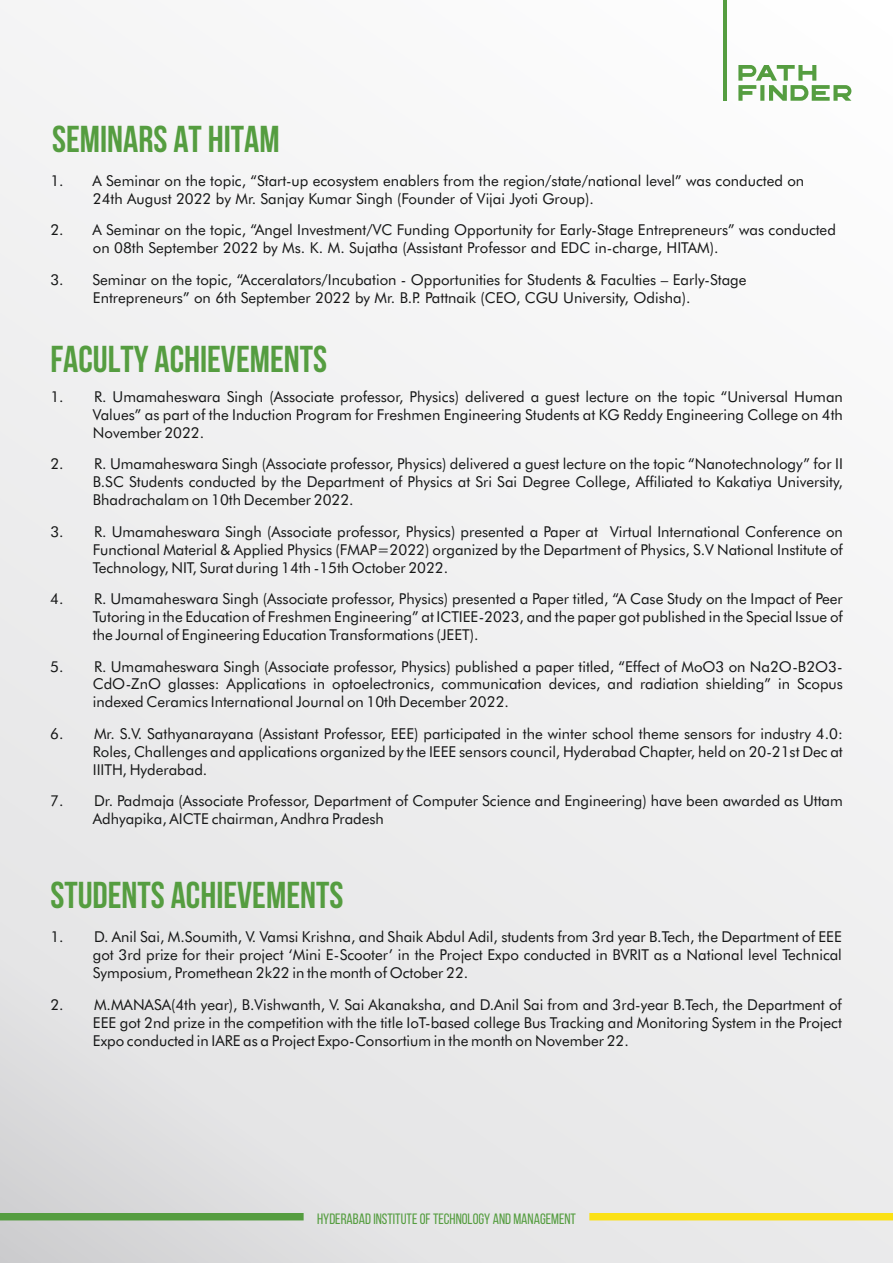
<style>
.page{position:relative;width:893px;height:1263px;background:#fff}
.page>*{position:absolute;margin:0;border:0;box-sizing:border-box;transform-origin:0 0}
.t1{font:700 37.5px "Bebas Neue";color:#559d40}
.t2{font:15px/18px "Futura BT";color:#151616;text-align:justify}
.t3{font:15px "Bebas Neue";color:#559d40}
</style>
<div class="page">
<div style="left:0;top:0;width:893px;height:1263px;background:linear-gradient(to right,#e9e9ea,#f5f5f5)"></div>
<svg style="left:738px;top:65px;width:113px;height:36px"></svg>
<hr style="left:723px;top:0;width:4px;height:101px;background:#559d40">
<div style="left:0;top:1213px;width:304px;height:7px;background:#559d40"></div>
<div style="left:589px;top:1213px;width:304px;height:7px;background:#fbe116"></div>
<h1 class="t1" style="left:52px;top:124px;width:229px">SEMINARS AT HITAM</h1>
<p class="t2" style="left:93px;top:173px;width:713px;text-indent:-43px">1. A Seminar on the topic, “Start-up ecosystem enablers from the region/state/national level” was conducted on<br>24th August 2022 by Mr. Sanjay Kumar Singh (Founder of Vijai Jyoti Group).</p>
<p class="t2" style="left:93px;top:222px;width:745px;text-indent:-43px">2. A Seminar on the topic, “Angel Investment/VC Funding Opportunity for Early-Stage Entrepreneurs” was conducted on 08th September 2022 by Ms. K. M. Sujatha (Assistant Professor and EDC in-charge, HITAM).</p>
<p class="t2" style="left:93px;top:272px;width:655px;text-indent:-43px">3. Seminar on the topic, “Acceralators/Incubation - Opportunities for Students &amp; Faculties – Early-Stage<br>Entrepreneurs” on 6th September 2022 by Mr. B.P. Pattnaik (CEO, CGU University, Odisha).</p>
<h1 class="t1" style="left:50px;top:344px;width:278px">FACULTY ACHIEVEMENTS</h1>
<p class="t2" style="left:93px;top:389px;width:751px;text-indent:-43px">1. R. Umamaheswara Singh (Associate professor, Physics) delivered a guest lecture on the topic “Universal Human Values” as part of the Induction Program for Freshmen Engineering Students at KG Reddy Engineering College on 4th November 2022.</p>
<p class="t2" style="left:93px;top:456px;width:751px;text-indent:-43px">2. R. Umamaheswara Singh (Associate professor, Physics) delivered a guest lecture on the topic “Nanotechnology” for II B.SC Students conducted by the Department of Physics at Sri Sai Degree College, Affiliated to Kakatiya University, Bhadrachalam on 10th December 2022.</p>
<p class="t2" style="left:93px;top:524px;width:751px;text-indent:-43px">3. R. Umamaheswara Singh (Associate professor, Physics) presented a Paper at Virtual International Conference on Functional Material &amp; Applied Physics (FMAP=2022) organized by the Department of Physics, S.V National Institute of Technology, NIT, Surat during 14th -15th October 2022.</p>
<p class="t2" style="left:93px;top:591px;width:751px;text-indent:-43px">4. R. Umamaheswara Singh (Associate professor, Physics) presented a Paper titled, “A Case Study on the Impact of Peer Tutoring in the Education of Freshmen Engineering” at ICTIEE-2023, and the paper got published in the Special Issue of the Journal of Engineering Education Transformations (JEET).</p>
<p class="t2" style="left:93px;top:659px;width:751px;text-indent:-43px">5. R. Umamaheswara Singh (Associate professor, Physics) published a paper titled, “Effect of MoO3 on Na2O-B2O3- CdO-ZnO glasses: Applications in optoelectronics, communication devices, and radiation shielding” in Scopus indexed Ceramics International Journal on 10th December 2022.</p>
<p class="t2" style="left:93px;top:726px;width:751px;text-indent:-43px">6. Mr. S.V. Sathyanarayana (Assistant Professor, EEE) participated in the winter school theme sensors for industry 4.0:<br>Roles, Challenges and applications organized by the IEEE sensors council, Hyderabad Chapter, held on 20-21st Dec at IIITH, Hyderabad.</p>
<p class="t2" style="left:93px;top:793px;width:751px;text-indent:-43px">7. Dr. Padmaja (Associate Professor, Department of Computer Science and Engineering) have been awarded as Uttam<br>Adhyapika, AICTE chairman, Andhra Pradesh</p>
<h1 class="t1" style="left:50px;top:879px;width:295px">STUDENTS ACHIEVEMENTS</h1>
<p class="t2" style="left:93px;top:929px;width:751px;text-indent:-43px">1. D. Anil Sai, M.Soumith, V. Vamsi Krishna, and Shaik Abdul Adil, students from 3rd year B.Tech, the Department of EEE got 3rd prize for their project ‘Mini E-Scooter’ in the Project Expo conducted in BVRIT as a National level Technical Symposium, Promethean 2k22 in the month of October 22.</p>
<p class="t2" style="left:93px;top:997px;width:751px;text-indent:-43px">2. M.MANASA(4th year), B.Vishwanth, V. Sai Akanaksha, and D.Anil Sai from and 3rd-year B.Tech, the Department of EEE got 2nd prize in the competition with the title IoT-based college Bus Tracking and Monitoring System in the Project Expo conducted in IARE as a Project Expo-Consortium in the month on November 22.</p>
<p class="t3" style="left:317px;top:1213px;width:260px">HYDERABAD INSTITUTE OF TECHNOLOGY AND MANAGEMENT</p>
</div>
